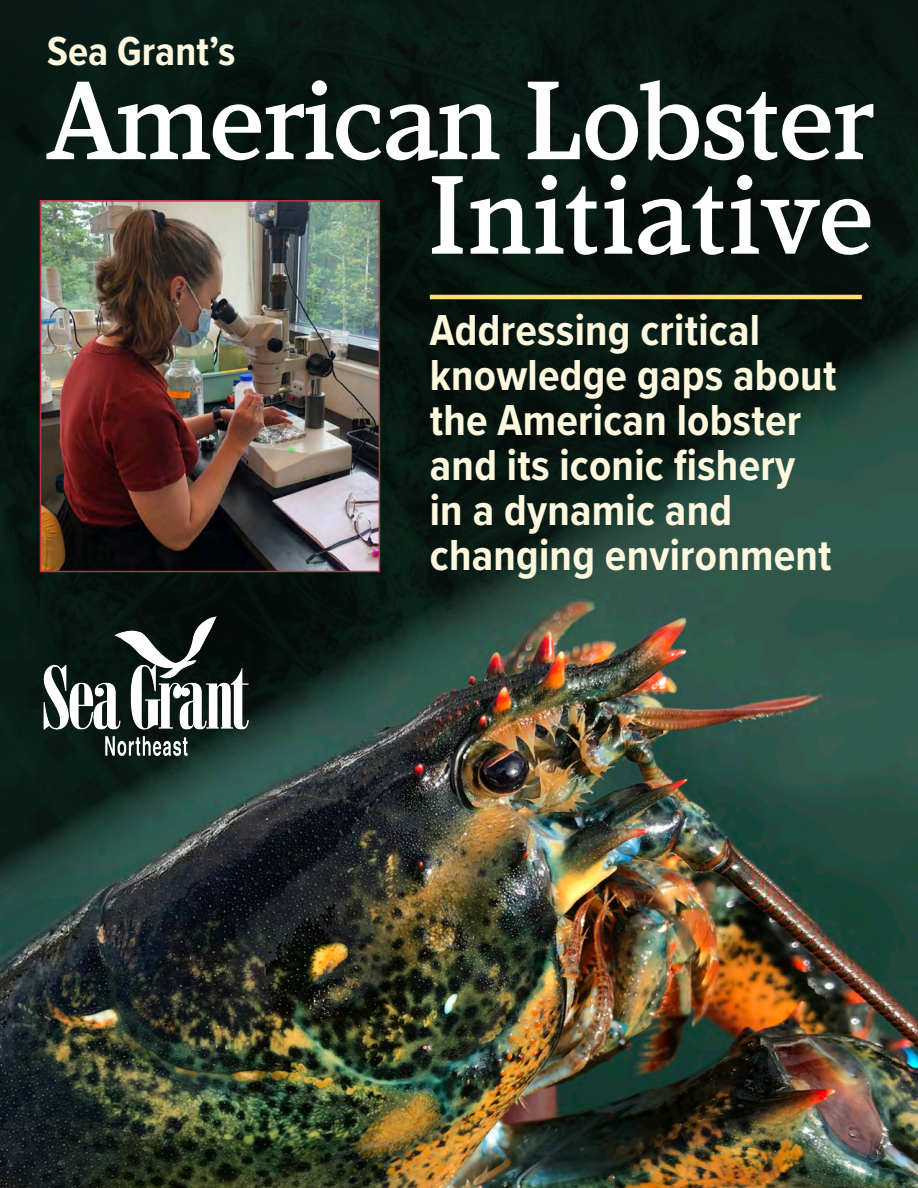
<style>
.page{position:relative;width:918px;height:1188px;background:#fff}
.page>*{position:absolute;margin:0;border:0;box-sizing:border-box;transform-origin:0 0}
.t1{font:500 114px/94.5px "Kandal";letter-spacing:-.02em;color:#fff;text-align:right}
.t2{font:700 45px/45px "Proxima Nova Cond";letter-spacing:.005em;color:#fef8df}
.Eyebrow{font:700 42px "Proxima Nova Cond";color:#fef8df}
</style>
<div class="page">
<img style="left:0;top:940px;width:918px;height:248px">
<img style="left:0;top:0;width:918px;height:940px">
<img style="left:43px;top:203px;width:334px;height:366px">
<div style="left:40px;top:200px;width:340px;height:372px;border:2px solid #bc3147"></div>
<img style="left:40px;top:608px;width:211px;height:162px">
<hr style="left:430px;top:295px;width:432px;height:4px;background:#ffdf66">
<p class="Eyebrow" style="left:47px;top:20px;width:190px">Sea Grant’s</p>
<h1 class="t1" style="left:46px;top:74px;width:829px">American Lobster<br>Initiative</h1>
<h2 class="t2" style="left:430px;top:307px;width:408px">Addressing critical knowledge gaps about the American lobster and its iconic fishery in a dynamic and changing environment</h2>
</div>
